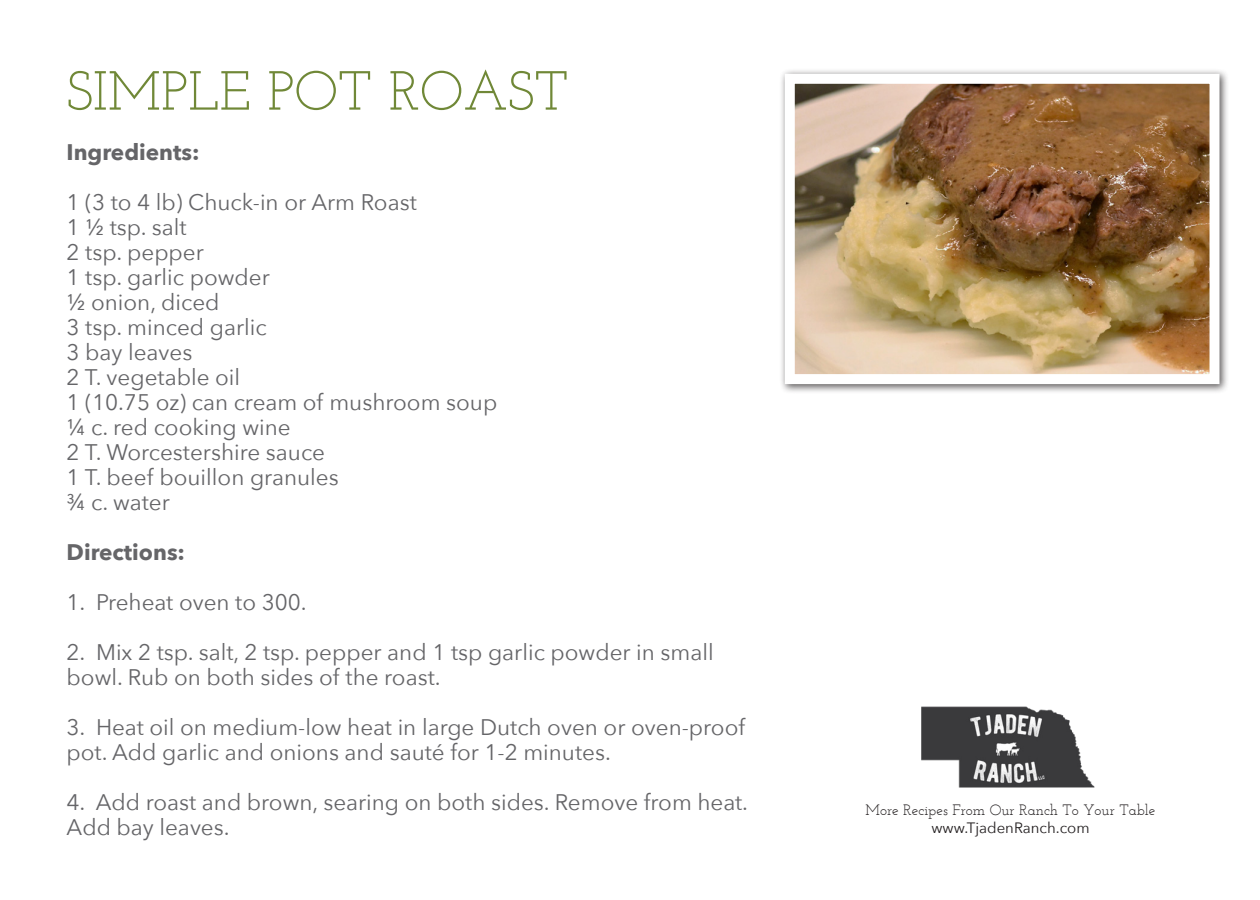
<style>
.page{position:relative;width:1260px;height:900px;background:#fff}
.page>*{position:absolute;margin:0;border:0;box-sizing:border-box;transform-origin:0 0}
.t1{font:55px "Josefin Slab";color:#708837}
.t2{font:22.5px/25px "Avenir Next";color:#656568}
.t3{font:700 22.5px "Avenir Next";color:#656568}
.t4{font:15px "Josefin Slab";color:#231f20}
.t5{font:15px "Avenir Next";color:#231f20}
</style>
<div class="page">
<div style="left:779px;top:68px;width:450px;height:326px;background:#231f20;opacity:.75"></div>
<img style="left:796px;top:85px;width:413px;height:288px">
<div style="left:785px;top:74px;width:435px;height:310px;border:10px solid #fff"></div>
<img style="left:921px;top:706px;width:174px;height:82px">
<p class="t1" style="left:67px;top:58px;width:503px">SIMPLE POT ROAST</p>
<p class="t3" style="left:67px;top:132px;width:134px">Ingredients:</p>
<p class="t2" style="left:67px;top:188px;width:352px">1 (3 to 4 lb) Chuck-in or Arm Roast</p>
<p class="t2" style="left:67px;top:213px;width:121px">1 ½ tsp. salt</p>
<p class="t2" style="left:67px;top:238px;width:139px">2 tsp. pepper</p>
<p class="t2" style="left:67px;top:263px;width:205px">1 tsp. garlic powder</p>
<p class="t2" style="left:67px;top:288px;width:154px">½ onion, diced</p>
<p class="t2" style="left:67px;top:313px;width:202px">3 tsp. minced garlic</p>
<p class="t2" style="left:67px;top:338px;width:127px">3 bay leaves</p>
<p class="t2" style="left:67px;top:363px;width:175px">2 T. vegetable oil</p>
<p class="t2" style="left:67px;top:388px;width:432px">1 (10.75 oz) can cream of mushroom soup</p>
<p class="t2" style="left:67px;top:413px;width:226px">¼ c. red cooking wine</p>
<p class="t2" style="left:67px;top:438px;width:260px">2 T. Worcestershire sauce</p>
<p class="t2" style="left:67px;top:463px;width:274px">1 T. beef bouillon granules</p>
<p class="t2" style="left:67px;top:488px;width:105px">¾ c. water</p>
<p class="t3" style="left:67px;top:532px;width:120px">Directions:</p>
<p class="t2" style="left:67px;top:588px;width:242px">1. Preheat oven to 300.</p>
<p class="t2" style="left:67px;top:638px;width:649px">2. Mix 2 tsp. salt, 2 tsp. pepper and 1 tsp garlic powder in small bowl. Rub on both sides of the roast.</p>
<p class="t2" style="left:67px;top:713px;width:680px">3. Heat oil on medium-low heat in large Dutch oven or oven-proof pot. Add garlic and onions and sauté for 1-2 minutes.</p>
<p class="t2" style="left:67px;top:788px;width:683px">4. Add roast and brown, searing on both sides. Remove from heat.<br>Add bay leaves.</p>
<p class="t4" style="left:866px;top:801px;width:291px">More Recipes From Our Ranch To Your Table</p>
<p class="t5" style="left:931px;top:815px;width:160px">www.TjadenRanch.com</p>
</div>
